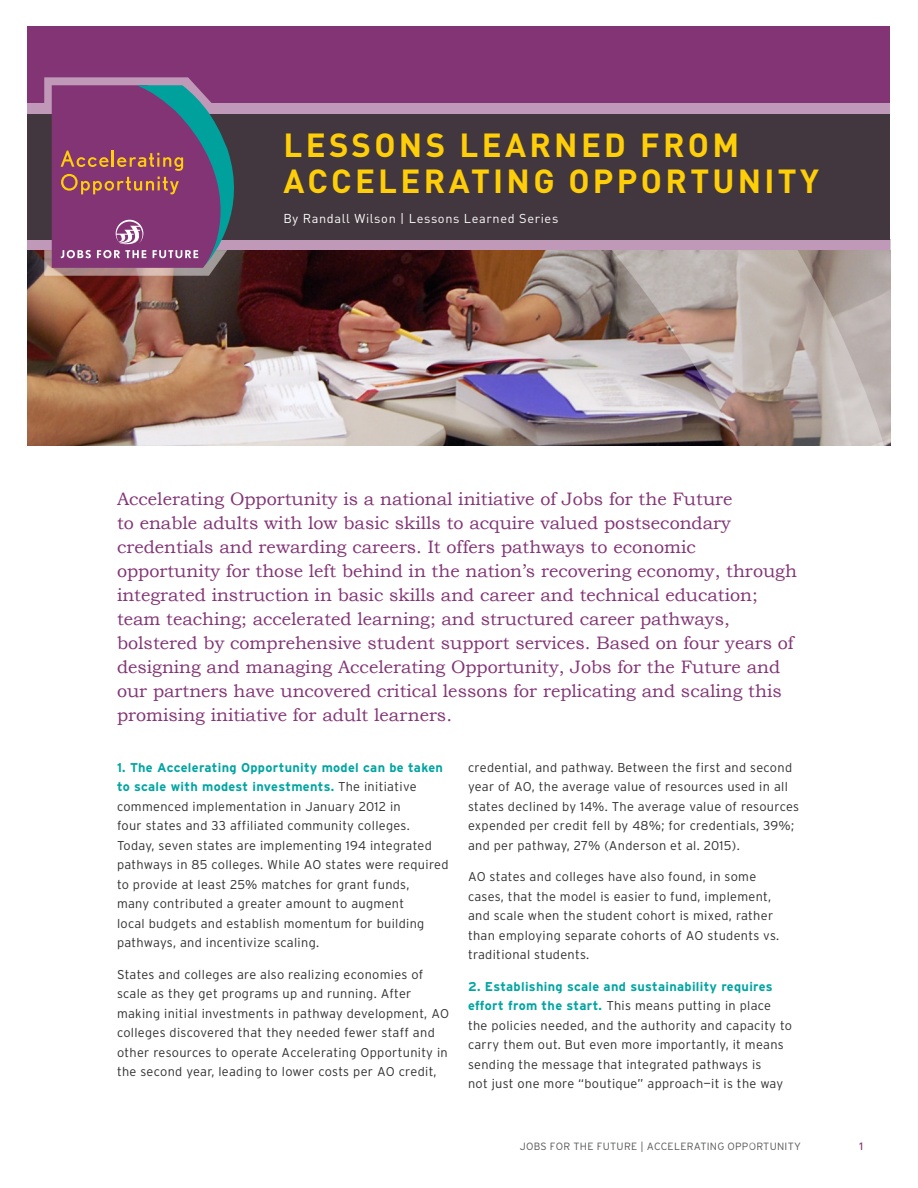
<style>
.page{position:relative;width:918px;height:1188px;background:#fff}
.page>*{position:absolute;margin:0;border:0;box-sizing:border-box;transform-origin:0 0}
.Cover_Title{font:700 33px/36px "DIN";letter-spacing:.1em;color:#fece08}
.Intro_Paragraph{font:18px/24px "Bookman Old Style";color:#833475}
.copy{font:300 12.75px/19.5px "Interstate";letter-spacing:.025em;color:#312f30}
.Author_Date{font:12.75px "DIN";letter-spacing:.05em;color:#fff}
.t1{font:300 10.5px "Interstate";letter-spacing:.025em;color:#57585a}
.Header_4{font:500 10.5px "DIN";color:#833475}
.s1{font-weight:700;color:#00a5a1}
</style>
<div class="page">
<img style="left:28px;top:250px;width:255px;height:196px">
<img style="left:283px;top:26px;width:608px;height:420px">
<div style="left:28px;top:27px;width:862px;height:223px;background:#833475"></div>
<div style="left:27px;top:103px;width:864px;height:147px;background:#c099b9"></div>
<div style="left:28px;top:114px;width:862px;height:125px;background:#42373e"></div>
<svg style="left:44px;top:77px;width:190px;height:199px"></svg>
<p class="Cover_Title" style="left:283px;top:126px;width:537px">LESSONS LEARNED FROM<br>ACCELERATING OPPORTUNITY</p>
<p class="Author_Date" style="left:283px;top:211px;width:276px">By Randall Wilson | Lessons Learned Series</p>
<p class="Intro_Paragraph" style="left:117px;top:486px;width:681px">Accelerating Opportunity is a national initiative of Jobs for the Future<br>to enable adults with low basic skills to acquire valued postsecondary credentials and rewarding careers. It offers pathways to economic opportunity for those left behind in the nation’s recovering economy, through integrated instruction in basic skills and career and technical education; team teaching; accelerated learning; and structured career pathways, bolstered by comprehensive student support services. Based on four years of designing and managing Accelerating Opportunity, Jobs for the Future and our partners have uncovered critical lessons for replicating and scaling this promising initiative for adult learners.</p>
<p class="copy" style="left:117px;top:757px;width:333px"><span class="s1">1. The Accelerating Opportunity model can be taken to scale with modest investments.</span> The initiative commenced implementation in January 2012 in<br>four states and 33 affiliated community colleges.<br>Today, seven states are implementing 194 integrated pathways in 85 colleges. While AO states were required to provide at least 25% matches for grant funds,<br>many contributed a greater amount to augment<br>local budgets and establish momentum for building pathways, and incentivize scaling.</p>
<p class="copy" style="left:117px;top:964px;width:334px">States and colleges are also realizing economies of scale as they get programs up and running. After making initial investments in pathway development, AO colleges discovered that they needed fewer staff and other resources to operate Accelerating Opportunity in the second year, leading to lower costs per AO credit,</p>
<p class="copy" style="left:468px;top:757px;width:333px">credential, and pathway. Between the first and second year of AO, the average value of resources used in all states declined by 14%. The average value of resources expended per credit fell by 48%; for credentials, 39%; and per pathway, 27% (Anderson et al. 2015).</p>
<p class="copy" style="left:468px;top:867px;width:313px">AO states and colleges have also found, in some cases, that the model is easier to fund, implement, and scale when the student cohort is mixed, rather than employing separate cohorts of AO students vs. traditional students.</p>
<p class="copy" style="left:468px;top:976px;width:326px"><span class="s1">2. Establishing scale and sustainability requires effort from the start.</span> This means putting in place the policies needed, and the authority and capacity to carry them out. But even more importantly, it means sending the message that integrated pathways is<br>not just one more “boutique” approach—it is the way</p>
<p class="t1" style="left:520px;top:1140px;width:283px">JOBS FOR THE FUTURE | ACCELERATING OPPORTUNITY</p>
<p class="Header_4" style="left:858px;top:1140px;width:7px">1</p>
</div>
